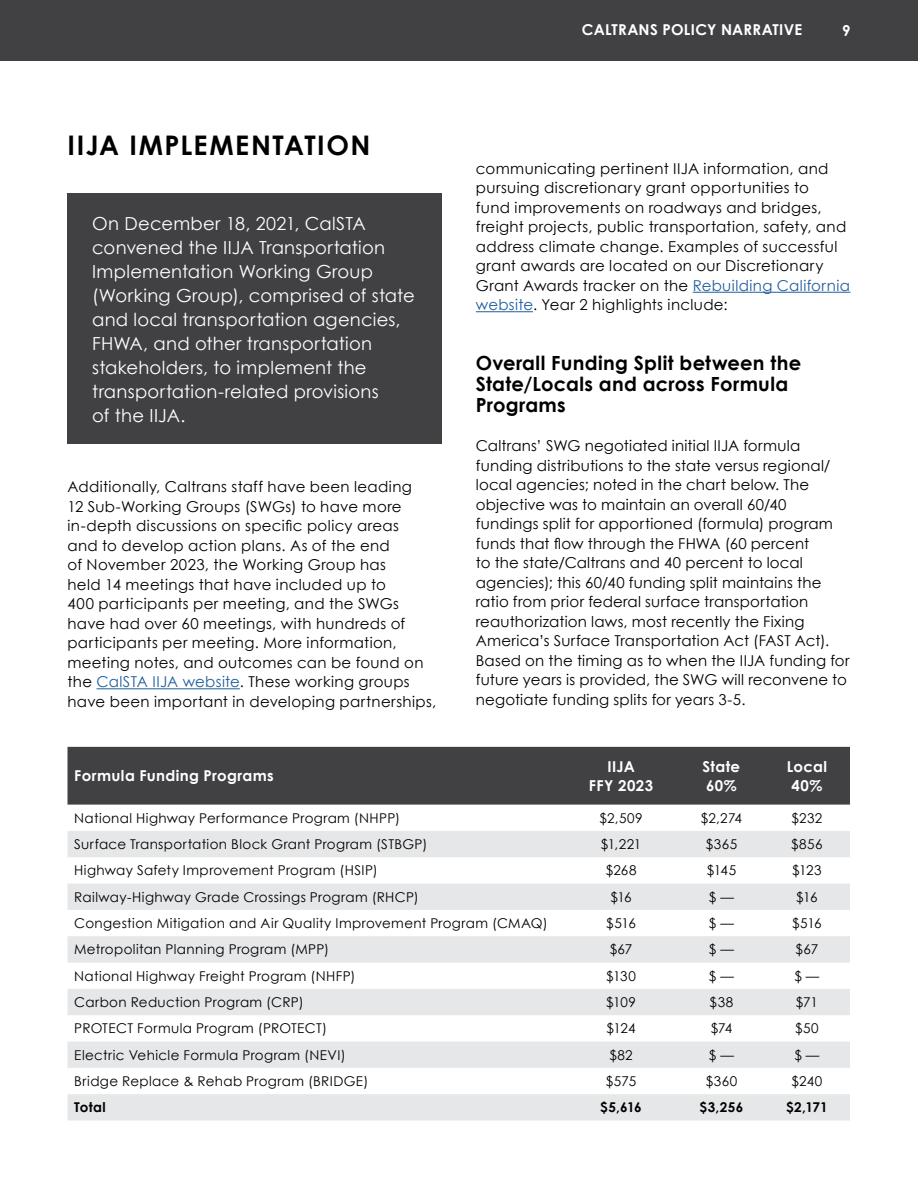
<style>
.page{position:relative;width:918px;height:1188px;background:#fff}
.page>*{position:absolute;margin:0;border:0;box-sizing:border-box;transform-origin:0 0}
.t1{font:700 27px "Century Gothic";letter-spacing:.05em;color:#000}
.subhead_lvl_2{font:700 19.5px/21px "Century Gothic";letter-spacing:.015em;color:#000}
.Pull_text{font:18px/24px "Century Gothic";letter-spacing:.015em;color:#fff}
.body{font:15px/19.5px "Century Gothic";letter-spacing:.02em;color:#000}
.body-2{font:700 15px/19.5px "Century Gothic";letter-spacing:.02em;color:#fff;text-align:center}
.body-3{font:13.5px "Century Gothic";letter-spacing:.025em;color:#000}
.body-4{font:700 13.5px "Century Gothic";letter-spacing:.015em;color:#000}
.s1{color:#215e9e}
</style>
<div class="page">
<div style="left:0;top:0;width:918px;height:60px;background:#414042"></div>
<hr style="left:693px;top:292px;width:158px;height:1px;background:#215e9e">
<hr style="left:476px;top:311px;width:57px;height:1px;background:#215e9e">
<hr style="left:97px;top:688px;width:143px;height:1px;background:#215e9e">
<div style="left:68px;top:193px;width:374px;height:250px;background:#414042"></div>
<div style="left:68px;top:747px;width:782px;height:58px;background:#414042"></div>
<svg style="left:68px;top:831px;width:782px;height:289px;fill:#e6e7e8"></svg>
<h2 class="t1" style="left:68px;top:128px;width:304px">IIJA IMPLEMENTATION</h2>
<p class="Pull_text" style="left:92px;top:211px;width:324px">On December 18, 2021, CalSTA convened the IIJA Transportation<br>Implementation Working Group (Working Group), comprised of state and local transportation agencies,<br>FHWA, and other transportation stakeholders, to implement the transportation-related provisions<br>of the IIJA.</p>
<p class="body" style="left:68px;top:477px;width:357px">Additionally, Caltrans staff have been leading 12 Sub-Working Groups (SWGs) to have more in-depth discussions on specific policy areas and to develop action plans. As of the end<br>of November 2023, the Working Group has<br>held 14 meetings that have included up to<br>400 participants per meeting, and the SWGs have had over 60 meetings, with hundreds of participants per meeting. More information, meeting notes, and outcomes can be found on the <span class="s1">CalSTA IIJA website</span>. These working groups</p>
<p class="body" style="left:68px;top:691px;width:370px">have been important in developing partnerships,</p>
<p class="body-2" style="left:582px;top:20px;width:222px">CALTRANS POLICY NARRATIVE</p>
<p class="body-2" style="left:842px;top:20px;width:10px">9</p>
<p class="body" style="left:476px;top:158px;width:376px">communicating pertinent IIJA information, and pursuing discretionary grant opportunities to<br>fund improvements on roadways and bridges, freight projects, public transportation, safety, and address climate change. Examples of successful grant awards are located on our Discretionary Grant Awards tracker on the <span class="s1">Rebuilding California website</span>. Year 2 highlights include:</p>
<p class="subhead_lvl_2" style="left:476px;top:352px;width:327px">Overall Funding Split between the<br>State/Locals and across Formula<br>Programs</p>
<p class="body" style="left:476px;top:436px;width:375px">Caltrans’ SWG negotiated initial IIJA formula funding distributions to the state versus regional/ local agencies; noted in the chart below. The objective was to maintain an overall 60/40 fundings split for apportioned (formula) program funds that flow through the FHWA (60 percent<br>to the state/Caltrans and 40 percent to local agencies); this 60/40 funding split maintains the ratio from prior federal surface transportation reauthorization laws, most recently the Fixing America’s Surface Transportation Act (FAST Act).<br>Based on the timing as to when the IIJA funding for future years is provided, the SWG will reconvene to negotiate funding splits for years 3-5.</p>
<p class="body-2" style="left:74px;top:766px;width:201px">Formula Funding Programs</p>
<p class="body-2" style="left:589px;top:756px;width:66px">IIJA<br>FFY 2023</p>
<p class="body-2" style="left:703px;top:756px;width:39px;text-align:left">State<br>60%</p>
<p class="body-2" style="left:787px;top:756px;width:42px">Local<br>40%</p>
<p class="body-3" style="left:74px;top:810px;width:327px">National Highway Performance Program (NHPP)</p>
<p class="body-3" style="left:600px;top:810px;width:45px">$2,509</p>
<p class="body-3" style="left:701px;top:810px;width:43px">$2,274</p>
<p class="body-3" style="left:792px;top:810px;width:32px">$232</p>
<p class="body-3" style="left:74px;top:836px;width:355px">Surface Transportation Block Grant Program (STBGP)</p>
<p class="body-3" style="left:601px;top:836px;width:42px">$1,221</p>
<p class="body-3" style="left:706px;top:836px;width:33px">$365</p>
<p class="body-3" style="left:791px;top:836px;width:33px">$856</p>
<p class="body-3" style="left:74px;top:862px;width:305px">Highway Safety Improvement Program (HSIP)</p>
<p class="body-3" style="left:606px;top:862px;width:32px">$268</p>
<p class="body-3" style="left:707px;top:862px;width:31px">$145</p>
<p class="body-3" style="left:792px;top:862px;width:31px">$123</p>
<p class="body-3" style="left:74px;top:889px;width:346px">Railway-Highway Grade Crossings Program (RHCP)</p>
<p class="body-3" style="left:610px;top:889px;width:23px">$16</p>
<p class="body-3" style="left:709px;top:889px;width:26px">$ —</p>
<p class="body-3" style="left:796px;top:889px;width:23px">$16</p>
<p class="body-3" style="left:74px;top:915px;width:475px">Congestion Mitigation and Air Quality Improvement Program (CMAQ)</p>
<p class="body-3" style="left:606px;top:915px;width:31px">$516</p>
<p class="body-3" style="left:709px;top:915px;width:26px">$ —</p>
<p class="body-3" style="left:792px;top:915px;width:31px">$516</p>
<p class="body-3" style="left:74px;top:941px;width:256px">Metropolitan Planning Program (MPP)</p>
<p class="body-3" style="left:610px;top:941px;width:24px">$67</p>
<p class="body-3" style="left:709px;top:941px;width:26px">$ —</p>
<p class="body-3" style="left:796px;top:941px;width:24px">$67</p>
<p class="body-3" style="left:74px;top:968px;width:283px">National Highway Freight Program (NHFP)</p>
<p class="body-3" style="left:606px;top:968px;width:31px">$130</p>
<p class="body-3" style="left:709px;top:968px;width:26px">$ —</p>
<p class="body-3" style="left:794px;top:968px;width:26px">$ —</p>
<p class="body-3" style="left:74px;top:994px;width:231px">Carbon Reduction Program (CRP)</p>
<p class="body-3" style="left:606px;top:994px;width:31px">$109</p>
<p class="body-3" style="left:710px;top:994px;width:25px">$38</p>
<p class="body-3" style="left:796px;top:994px;width:24px">$71</p>
<p class="body-3" style="left:74px;top:1020px;width:255px">PROTECT Formula Program (PROTECT)</p>
<p class="body-3" style="left:607px;top:1020px;width:31px">$124</p>
<p class="body-3" style="left:711px;top:1020px;width:23px">$74</p>
<p class="body-3" style="left:795px;top:1020px;width:25px">$50</p>
<p class="body-3" style="left:74px;top:1047px;width:273px">Electric Vehicle Formula Program (NEVI)</p>
<p class="body-3" style="left:609px;top:1047px;width:25px">$82</p>
<p class="body-3" style="left:709px;top:1047px;width:26px">$ —</p>
<p class="body-3" style="left:794px;top:1047px;width:26px">$ —</p>
<p class="body-3" style="left:74px;top:1073px;width:296px">Bridge Replace &amp; Rehab Program (BRIDGE)</p>
<p class="body-3" style="left:606px;top:1073px;width:32px">$575</p>
<p class="body-3" style="left:706px;top:1073px;width:33px">$360</p>
<p class="body-3" style="left:791px;top:1073px;width:32px">$240</p>
<p class="body-4" style="left:74px;top:1099px;width:33px">Total</p>
<p class="body-4" style="left:600px;top:1099px;width:43px">$5,616</p>
<p class="body-4" style="left:700px;top:1099px;width:45px">$3,256</p>
<p class="body-4" style="left:786px;top:1099px;width:43px">$2,171</p>
</div>
